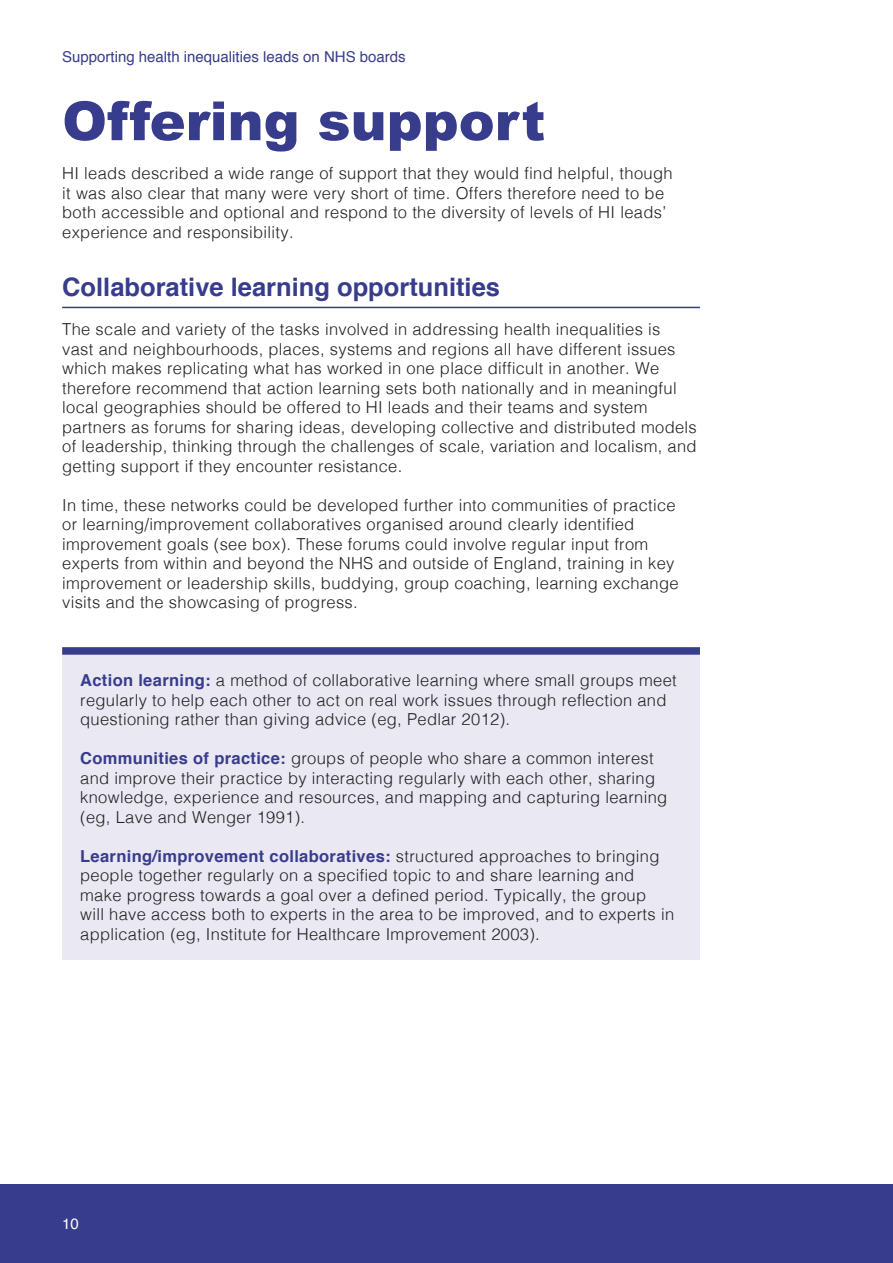
<style>
.page{position:relative;width:893px;height:1263px;background:#fff}
.page>*{position:absolute;margin:0;border:0;box-sizing:border-box;transform-origin:0 0}
.Header_1{font:900 54px "Arial";color:#383c8c}
.Header_2{font:700 25.5px "Helvetica";color:#383c8c}
.Body{font:300 16.5px/19.5px "Helvetica";letter-spacing:.02em;color:#231f20}
.t1{font:15px "Helvetica";color:#383c8c}
.t2{font:15px "Helvetica";color:#fff}
.s1{font-weight:700;color:#383c8c}
</style>
<div class="page">
<div style="left:0;top:1184px;width:893px;height:79px;background:#383c8c"></div>
<hr style="left:62px;top:307px;width:638px;height:1px;background:#383c8c">
<div style="left:62px;top:647px;width:638px;height:312px;background:#e9e8f3"></div>
<div style="left:62px;top:647px;width:638px;height:8px;background:#383c8c"></div>
<p class="t1" style="left:62px;top:45px;width:345px">Supporting health inequalities leads on NHS boards</p>
<p class="Header_1" style="left:62px;top:82px;width:485px">Offering support</p>
<p class="Body" style="left:62px;top:162px;width:612px">HI leads described a wide range of support that they would find helpful, though it was also clear that many were very short of time. Offers therefore need to be both accessible and optional and respond to the diversity of levels of HI leads’ experience and responsibility.</p>
<p class="Header_2" style="left:62px;top:267px;width:439px">Collaborative learning opportunities</p>
<p class="Body" style="left:62px;top:318px;width:636px">The scale and variety of the tasks involved in addressing health inequalities is<br>vast and neighbourhoods, places, systems and regions all have different issues which makes replicating what has worked in one place difficult in another. We therefore recommend that action learning sets both nationally and in meaningful local geographies should be offered to HI leads and their teams and system partners as forums for sharing ideas, developing collective and distributed models of leadership, thinking through the challenges of scale, variation and localism, and getting support if they encounter resistance.</p>
<p class="Body" style="left:62px;top:494px;width:618px">In time, these networks could be developed further into communities of practice or learning/improvement collaboratives organised around clearly identified improvement goals (see box). These forums could involve regular input from experts from within and beyond the NHS and outside of England, training in key improvement or leadership skills, buddying, group coaching, learning exchange visits and the showcasing of progress.</p>
<p class="Body" style="left:80px;top:669px;width:598px"><span class="s1">Action learning:</span> a method of collaborative learning where small groups meet regularly to help each other to act on real work issues through reflection and questioning rather than giving advice (eg, Pedlar 2012).</p>
<p class="Body" style="left:80px;top:747px;width:589px"><span class="s1">Communities of practice:</span> groups of people who share a common interest and improve their practice by interacting regularly with each other, sharing knowledge, experience and resources, and mapping and capturing learning (eg, Lave and Wenger 1991).</p>
<p class="Body" style="left:80px;top:845px;width:595px"><span class="s1">Learning/improvement collaboratives:</span> structured approaches to bringing people together regularly on a specified topic to and share learning and make progress towards a goal over a defined period. Typically, the group<br>will have access both to experts in the area to be improved, and to experts in application (eg, Institute for Healthcare Improvement 2003).</p>
<p class="t2" style="left:62px;top:1212px;width:18px">10</p>
</div>
